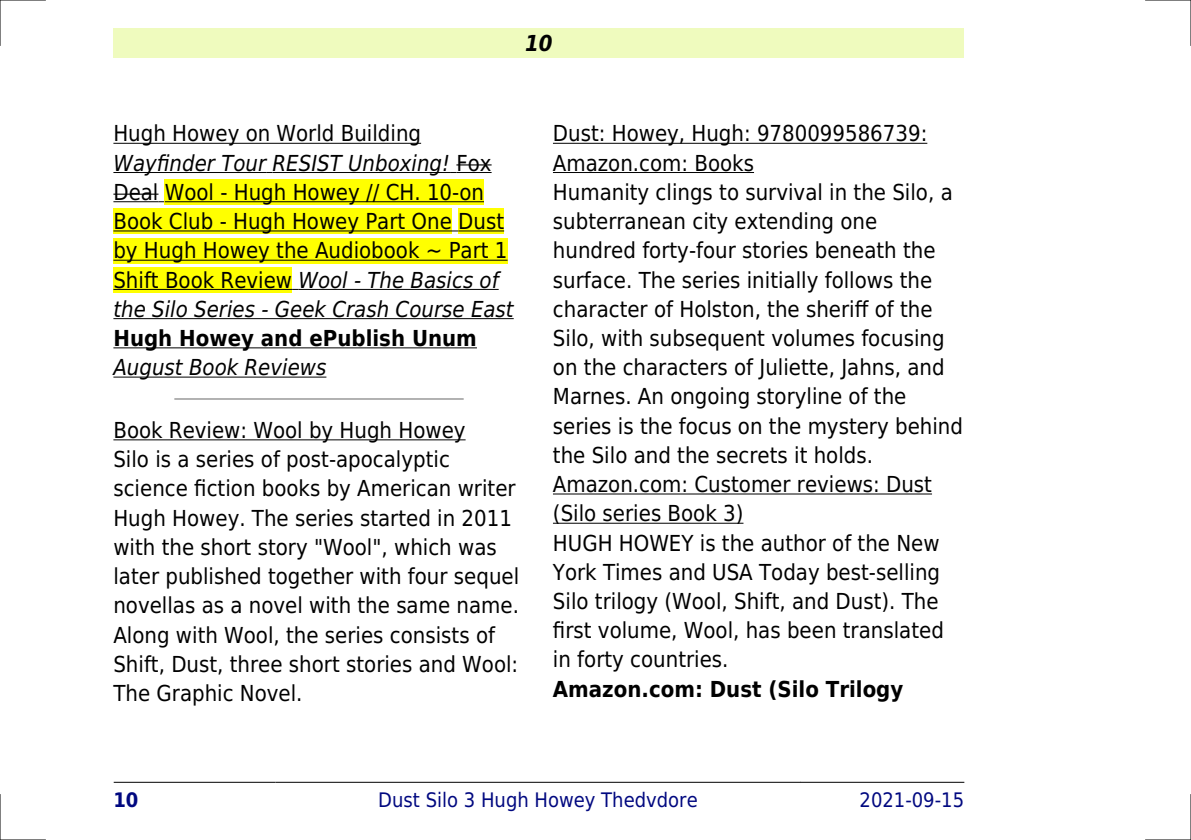
<style>
.page{position:relative;width:1191px;height:840px;background:#fff}
.page>*{position:absolute;margin:0;border:0;box-sizing:border-box;transform-origin:0 0}
.t1{font:22px/29.2px "DejaVu Sans Condensed";color:#000}
.t2{font:700 22px "DejaVu Sans Condensed";color:#000}
.t3{font:italic 22px "DejaVu Sans Condensed";color:#000}
.t4{font:italic 700 22px "DejaVu Sans Condensed";color:#000}
.t5{font:20px "DejaVu Sans Condensed";color:#000880}
.t6{font:700 20px "DejaVu Sans Condensed";color:#000880}
.s1{font-style:italic}
</style>
<div class="page">
<div style="left:113px;top:28px;width:851px;height:30px;background:#effbbe"></div>
<hr style="left:114px;top:781px;width:161px;height:1px;background:#000">
<hr style="left:276px;top:781px;width:524px;height:1px;background:#000">
<hr style="left:801px;top:781px;width:163px;height:1px;background:#000">
<hr style="left:113px;top:143px;width:308px;height:1px;background:#000">
<hr style="left:113px;top:172px;width:153px;height:1px;background:#000">
<hr style="left:272px;top:172px;width:178px;height:1px;background:#000">
<hr style="left:456px;top:172px;width:35px;height:1px;background:#000">
<hr style="left:456px;top:164px;width:35px;height:1px;background:#000">
<hr style="left:113px;top:201px;width:45px;height:1px;background:#000">
<hr style="left:113px;top:193px;width:45px;height:2px;background:#000">
<div style="left:165px;top:179px;width:319px;height:26px;background:#ff0"></div>
<hr style="left:165px;top:201px;width:319px;height:1px;background:#000">
<div style="left:113px;top:208px;width:339px;height:26px;background:#ff0"></div>
<hr style="left:113px;top:230px;width:339px;height:1px;background:#000">
<div style="left:458px;top:208px;width:46px;height:26px;background:#ff0"></div>
<hr style="left:458px;top:230px;width:46px;height:1px;background:#000">
<div style="left:113px;top:238px;width:394px;height:25px;background:#ff0"></div>
<hr style="left:113px;top:259px;width:394px;height:1px;background:#000">
<div style="left:113px;top:267px;width:179px;height:25px;background:#ff0"></div>
<hr style="left:113px;top:289px;width:179px;height:1px;background:#000">
<hr style="left:298px;top:289px;width:201px;height:1px;background:#000">
<hr style="left:113px;top:318px;width:401px;height:1px;background:#000">
<hr style="left:113px;top:347px;width:364px;height:1px;background:#000">
<hr style="left:113px;top:376px;width:213px;height:1px;background:#000">
<hr style="left:175px;top:398px;width:288px;height:1px;background:#999">
<hr style="left:113px;top:439px;width:352px;height:1px;background:#000">
<hr style="left:553px;top:143px;width:374px;height:1px;background:#000">
<hr style="left:553px;top:172px;width:201px;height:1px;background:#000">
<hr style="left:553px;top:493px;width:379px;height:1px;background:#000">
<hr style="left:553px;top:522px;width:190px;height:1px;background:#000">
<hr style="left:0;top:0;width:45px;height:1px;background:#000">
<hr style="left:1145px;top:0;width:46px;height:1px;background:#000">
<hr style="left:0;top:839px;width:45px;height:1px;background:#000">
<hr style="left:1145px;top:839px;width:46px;height:1px;background:#000">
<hr style="left:0;top:0;width:1px;height:45px;background:#000">
<hr style="left:0;top:794px;width:1px;height:45px;background:#000">
<hr style="left:1190px;top:0;width:1px;height:45px;background:#000">
<hr style="left:1190px;top:794px;width:1px;height:45px;background:#000">
<p class="t4" style="left:525px;top:30px;width:29px">10</p>
<p class="t1" style="left:113px;top:119px;width:402px">Hugh Howey on World Building <span class="s1">Wayfinder Tour RESIST Unboxing!</span> Fox Deal Wool - Hugh Howey // CH. 10-on Book Club - Hugh Howey Part One Dust by Hugh Howey the Audiobook ~ Part 1<br>Shift Book Review <span class="s1">Wool - The Basics of the Silo Series - Geek Crash Course East</span></p>
<p class="t2" style="left:113px;top:325px;width:365px">Hugh Howey and ePublish Unum</p>
<p class="t3" style="left:113px;top:354px;width:214px">August Book Reviews</p>
<p class="t1" style="left:113px;top:415px;width:407px">Book Review: Wool by Hugh Howey<br>Silo is a series of post-apocalyptic science fiction books by American writer Hugh Howey. The series started in 2011 with the short story "Wool", which was later published together with four sequel novellas as a novel with the same name.<br>Along with Wool, the series consists of Shift, Dust, three short stories and Wool:<br>The Graphic Novel.</p>
<p class="t1" style="left:553px;top:119px;width:411px">Dust: Howey, Hugh: 9780099586739:<br>Amazon.com: Books<br>Humanity clings to survival in the Silo, a subterranean city extending one hundred forty-four stories beneath the surface. The series initially follows the character of Holston, the sheriff of the Silo, with subsequent volumes focusing on the characters of Juliette, Jahns, and Marnes. An ongoing storyline of the series is the focus on the mystery behind the Silo and the secrets it holds.<br>Amazon.com: Customer reviews: Dust (Silo series Book 3)<br>HUGH HOWEY is the author of the New York Times and USA Today best-selling Silo trilogy (Wool, Shift, and Dust). The first volume, Wool, has been translated in forty countries.</p>
<p class="t2" style="left:553px;top:676px;width:352px">Amazon.com: Dust (Silo Trilogy</p>
<p class="t6" style="left:113px;top:787px;width:27px">10</p>
<p class="t5" style="left:378px;top:787px;width:321px">Dust Silo 3 Hugh Howey Thedvdore</p>
<p class="t5" style="left:859px;top:787px;width:106px">2021-09-15</p>
</div>
